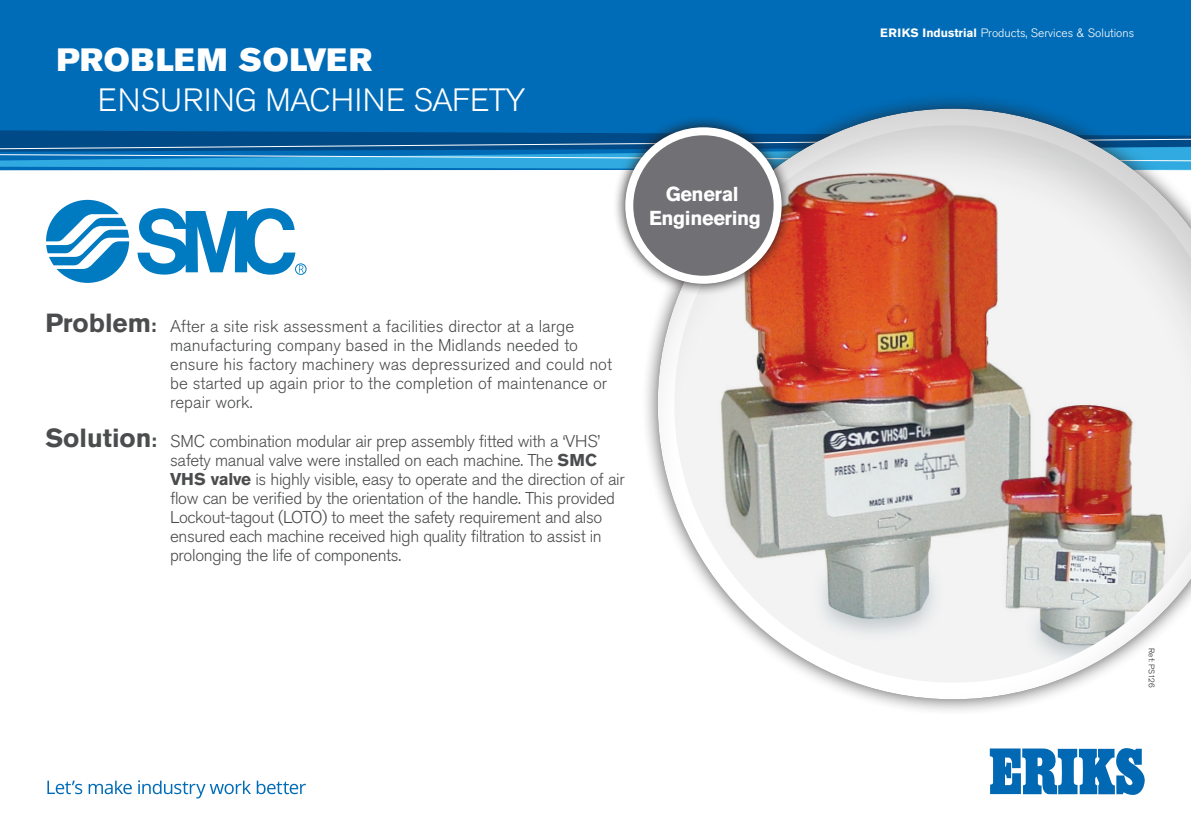
<style>
.page{position:relative;width:1191px;height:840px;background:#fff}
.page>*{position:absolute;margin:0;border:0;box-sizing:border-box;transform-origin:0 0}
.Table_Body{font:300 32px "Akzidenz Grotesk BE";color:#fff}
.t1{font:32px "Akzidenz Grotesk BE Super";letter-spacing:.03em;color:#fff}
.t2{font:700 20px "Akzidenz Grotesk BE";letter-spacing:-.02em;color:#fff}
.Table_Body-2{font:300 17px/19px "Akzidenz Grotesk BE";letter-spacing:-.02em;color:#4b4c4d}
.Table_Body-3{font:300 17px/19px "Akzidenz Grotesk BE";color:#4b4c4d}
.t3{font:300 12px "Akzidenz Grotesk BE";color:#fff}
.Table_Body-4{font:300 8px "Akzidenz Grotesk BE";color:#231f20}
.s1{font-weight:700;font-size:26px}
.s2{font-weight:700;font-size:18px}
.s3{font-weight:700}
</style>
<div class="page">
<div style="left:0;top:0;width:1191px;height:130px;background:#006cb7"></div>
<svg style="left:0;top:130px;width:613px;height:40px;background:#1974af"></svg>
<svg style="left:47px;top:780px;width:35px;height:13px"></svg>
<svg style="left:89px;top:780px;width:43px;height:13px"></svg>
<svg style="left:138px;top:780px;width:113px;height:18px"></svg>
<svg style="left:257px;top:780px;width:49px;height:13px"></svg>
<svg style="left:989px;top:748px;width:156px;height:47px"></svg>
<div style="left:640px;top:91px;width:551px;height:624px;background:#231f20;opacity:.75"></div>
<div style="left:655px;top:107px;width:536px;height:594px;background:#231f20;opacity:.2"></div>
<svg style="left:613px;top:115px;width:180px;height:180px"></svg>
<div style="left:629px;top:131px;width:148px;height:148px;background:#717074;border-radius:50%"></div>
<div style="left:625px;top:127px;width:156px;height:156px;border:8px solid #fff;border-radius:50%"></div>
<div style="left:295px;top:263px;width:11px;height:11px;border:1px solid #007bc2;border-radius:50%"></div>
<svg style="left:46px;top:200px;width:258px;height:83px"></svg>
<h1 class="t1" style="left:57px;top:41px;width:317px">PROBLEM SOLVER</h1>
<p class="Table_Body" style="left:98px;top:82px;width:429px">ENSURING MACHINE SAFETY</p>
<p class="t2" style="left:666px;top:182px;width:75px">General</p>
<p class="t2" style="left:649px;top:206px;width:113px">Engineering</p>
<p class="Table_Body-3" style="left:170px;top:316px;width:443px;text-indent:-125px"><span class="s1">Problem</span><span class="s2">:</span> After a site risk assessment a facilities director at a large manufacturing company based in the Midlands needed to ensure his factory machinery was depressurized and could not be started up again prior to the completion of maintenance or repair work.</p>
<p class="Table_Body-2" style="left:170px;top:431px;width:456px;text-indent:-125px"><span class="s1">Solution</span><span class="s2">:</span> SMC combination modular air prep assembly fitted with a ‘VHS’ safety manual valve were installed on each machine. The <span class="s3">SMC VHS valve</span> is highly visible, easy to operate and the direction of air flow can be verified by the orientation of the handle. This provided Lockout-tagout (LOTO) to meet the safety requirement and also ensured each machine received high quality filtration to assist in prolonging the life of components.</p>
<p class="t3" style="left:880px;top:27px;width:255px"><span class="s3">ERIKS Industrial</span> Products, Services &amp; Solutions</p>
<p class="Table_Body-4" style="left:1156px;top:647px;width:41px;rotate:90deg">Ref: PS126</p>
</div>
